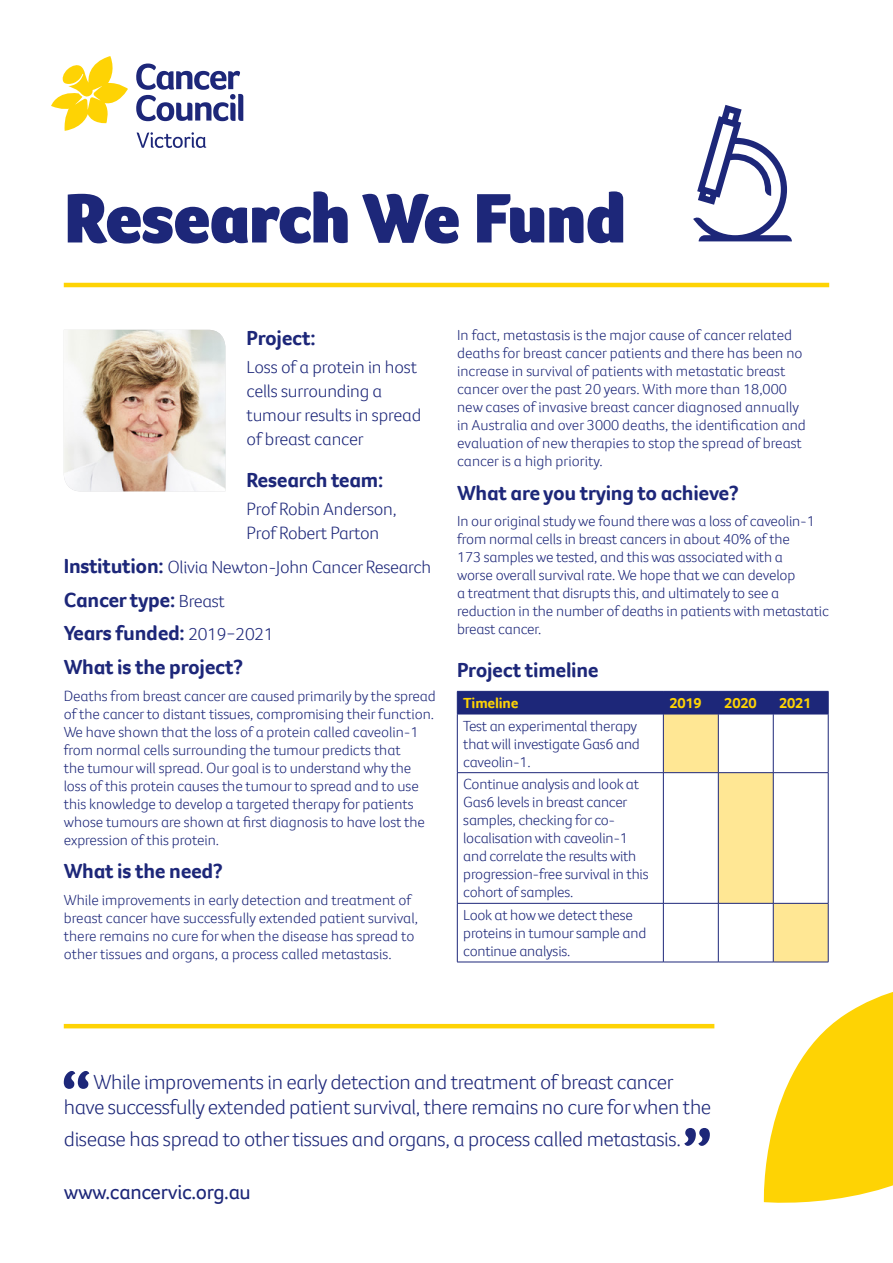
<style>
.page{position:relative;width:893px;height:1263px;background:#fff}
.page>*{position:absolute;margin:0;border:0;box-sizing:border-box;transform-origin:0 0}
.t1{font:900 72px "Foco CC";letter-spacing:-.01em;color:#1d2779}
.t2{font:300 21px/25.5px "Foco CC";letter-spacing:-.02em;color:#1d2779;text-align:center}
.t3{font:700 21px/33.8px "Foco CC";letter-spacing:-.015em;color:#1d2779}
.t4{font:21px "Foco CC";letter-spacing:-.015em;color:#1d2779}
.t5{font:300 18px/24px "Foco CC";letter-spacing:-.015em;color:#1d2779}
.t6{font:300 15px/18px "Foco CC";letter-spacing:-.01em;color:#1d2779}
.t7{font:700 15px "Foco CC";letter-spacing:-.015em;color:#fed304}
.s1{font-weight:700;font-size:21px}
.s2{font-weight:300;font-size:18px}
</style>
<div class="page">
<hr style="left:64px;top:283px;width:765px;height:4px;background:#fed304">
<hr style="left:64px;top:1024px;width:650px;height:4px;background:#fed304">
<svg style="left:457px;top:691px;width:372px;height:271px"></svg>
<hr style="left:457px;top:714px;width:206px;height:1px;background:#1d2779">
<hr style="left:457px;top:714px;width:1px;height:58px;background:#1d2779">
<hr style="left:663px;top:714px;width:55px;height:1px;background:#1d2779">
<hr style="left:663px;top:714px;width:1px;height:58px;background:#1d2779">
<hr style="left:718px;top:714px;width:55px;height:1px;background:#1d2779">
<hr style="left:718px;top:714px;width:1px;height:58px;background:#1d2779">
<hr style="left:773px;top:714px;width:55px;height:1px;background:#1d2779">
<hr style="left:773px;top:714px;width:1px;height:58px;background:#1d2779">
<hr style="left:828px;top:714px;width:1px;height:58px;background:#1d2779">
<hr style="left:457px;top:772px;width:206px;height:1px;background:#1d2779">
<hr style="left:457px;top:773px;width:1px;height:130px;background:#1d2779">
<hr style="left:663px;top:772px;width:55px;height:1px;background:#1d2779">
<hr style="left:663px;top:773px;width:1px;height:130px;background:#1d2779">
<hr style="left:718px;top:772px;width:55px;height:1px;background:#1d2779">
<hr style="left:718px;top:773px;width:1px;height:130px;background:#1d2779">
<hr style="left:773px;top:772px;width:55px;height:1px;background:#1d2779">
<hr style="left:773px;top:773px;width:1px;height:130px;background:#1d2779">
<hr style="left:828px;top:773px;width:1px;height:130px;background:#1d2779">
<hr style="left:457px;top:903px;width:206px;height:1px;background:#1d2779">
<hr style="left:457px;top:903px;width:1px;height:59px;background:#1d2779">
<hr style="left:663px;top:903px;width:55px;height:1px;background:#1d2779">
<hr style="left:663px;top:903px;width:1px;height:59px;background:#1d2779">
<hr style="left:718px;top:903px;width:55px;height:1px;background:#1d2779">
<hr style="left:718px;top:903px;width:1px;height:59px;background:#1d2779">
<hr style="left:773px;top:903px;width:55px;height:1px;background:#1d2779">
<hr style="left:773px;top:903px;width:1px;height:59px;background:#1d2779">
<hr style="left:828px;top:903px;width:1px;height:59px;background:#1d2779">
<hr style="left:457px;top:962px;width:206px;height:1px;background:#1d2779">
<hr style="left:663px;top:962px;width:55px;height:1px;background:#1d2779">
<hr style="left:718px;top:962px;width:55px;height:1px;background:#1d2779">
<hr style="left:773px;top:962px;width:55px;height:1px;background:#1d2779">
<svg style="left:64px;top:1071px;width:25px;height:18px"></svg>
<svg style="left:684px;top:1128px;width:26px;height:18px"></svg>
<svg style="left:763px;top:992px;width:130px;height:211px"></svg>
<svg style="left:693px;top:105px;width:99px;height:136px"></svg>
<svg style="left:51px;top:56px;width:77px;height:75px"></svg>
<svg style="left:136px;top:64px;width:107px;height:57px"></svg>
<svg style="left:137px;top:132px;width:69px;height:16px"></svg>
<img style="left:64px;top:330px;width:161px;height:161px">
<h1 class="t1" style="left:64px;top:171px;width:564px">Research We Fund</h1>
<h2 class="t3" style="left:247px;top:320px;width:71px">Project:</h2>
<p class="t5" style="left:247px;top:355px;width:176px">Loss of a protein in host cells surrounding a tumour results in spread of breast cancer</p>
<h2 class="t3" style="left:247px;top:463px;width:138px">Research team:</h2>
<p class="t5" style="left:247px;top:497px;width:152px">Prof Robin Anderson,<br>Prof Robert Parton</p>
<p class="t5" style="left:64px;top:555px;width:369px"><span class="s1">Institution:</span> Olivia Newton-John Cancer Research</p>
<h2 class="t3" style="left:64px;top:582px;width:211px">Cancer type: <span class="s2">Breast<br></span>Years funded: <span class="s2">2019−2021<br></span>What is the project?</h2>
<p class="t6" style="left:64px;top:686px;width:374px">Deaths from breast cancer are caused primarily by the spread of the cancer to distant tissues, compromising their function.<br>We have shown that the loss of a protein called caveolin-1 from normal cells surrounding the tumour predicts that<br>the tumour will spread. Our goal is to understand why the loss of this protein causes the tumour to spread and to use this knowledge to develop a targeted therapy for patients whose tumours are shown at first diagnosis to have lost the expression of this protein.</p>
<h2 class="t3" style="left:64px;top:854px;width:160px">What is the need?</h2>
<p class="t6" style="left:64px;top:891px;width:356px">While improvements in early detection and treatment of breast cancer have successfully extended patient survival, there remains no cure for when the disease has spread to other tissues and organs, a process called metastasis.</p>
<p class="t6" style="left:457px;top:326px;width:350px">In fact, metastasis is the major cause of cancer related deaths for breast cancer patients and there has been no increase in survival of patients with metastatic breast cancer over the past 20 years. With more than 18,000 new cases of invasive breast cancer diagnosed annually in Australia and over 3000 deaths, the identification and evaluation of new therapies to stop the spread of breast cancer is a high priority.</p>
<h2 class="t3" style="left:457px;top:476px;width:283px">What are you trying to achieve?</h2>
<p class="t6" style="left:457px;top:512px;width:373px">In our original study we found there was a loss of caveolin-1 from normal cells in breast cancers in about 40% of the<br>173 samples we tested, and this was associated with a<br>worse overall survival rate. We hope that we can develop<br>a treatment that disrupts this, and ultimately to see a reduction in the number of deaths in patients with metastatic breast cancer.</p>
<h2 class="t3" style="left:457px;top:652px;width:143px">Project timeline</h2>
<p class="t7" style="left:463px;top:693px;width:57px">Timeline</p>
<p class="t7" style="left:669px;top:693px;width:34px">2019</p>
<p class="t7" style="left:724px;top:693px;width:34px">2020</p>
<p class="t7" style="left:779px;top:693px;width:34px">2021</p>
<p class="t6" style="left:463px;top:716px;width:178px">Test an experimental therapy that will investigate Gas6 and caveolin-1.</p>
<p class="t6" style="left:463px;top:775px;width:187px">Continue analysis and look at<br>Gas6 levels in breast cancer samples, checking for co&shy;localisation with caveolin-1 and correlate the results with progression-free survival in this cohort of samples.</p>
<p class="t6" style="left:463px;top:906px;width:185px">Look at how we detect these proteins in tumour sample and continue analysis.</p>
<h2 class="t2" style="left:64px;top:1069px;width:649px">While improvements in early detection and treatment of breast cancer<br>have successfully extended patient survival, there remains no cure for when the</h2>
<h2 class="t2" style="left:64px;top:1126px;width:618px">disease has spread to other tissues and organs, a process called metastasis.</h2>
<h2 class="t4" style="left:64px;top:1178px;width:189px">www.cancervic.org.au</h2>
</div>
